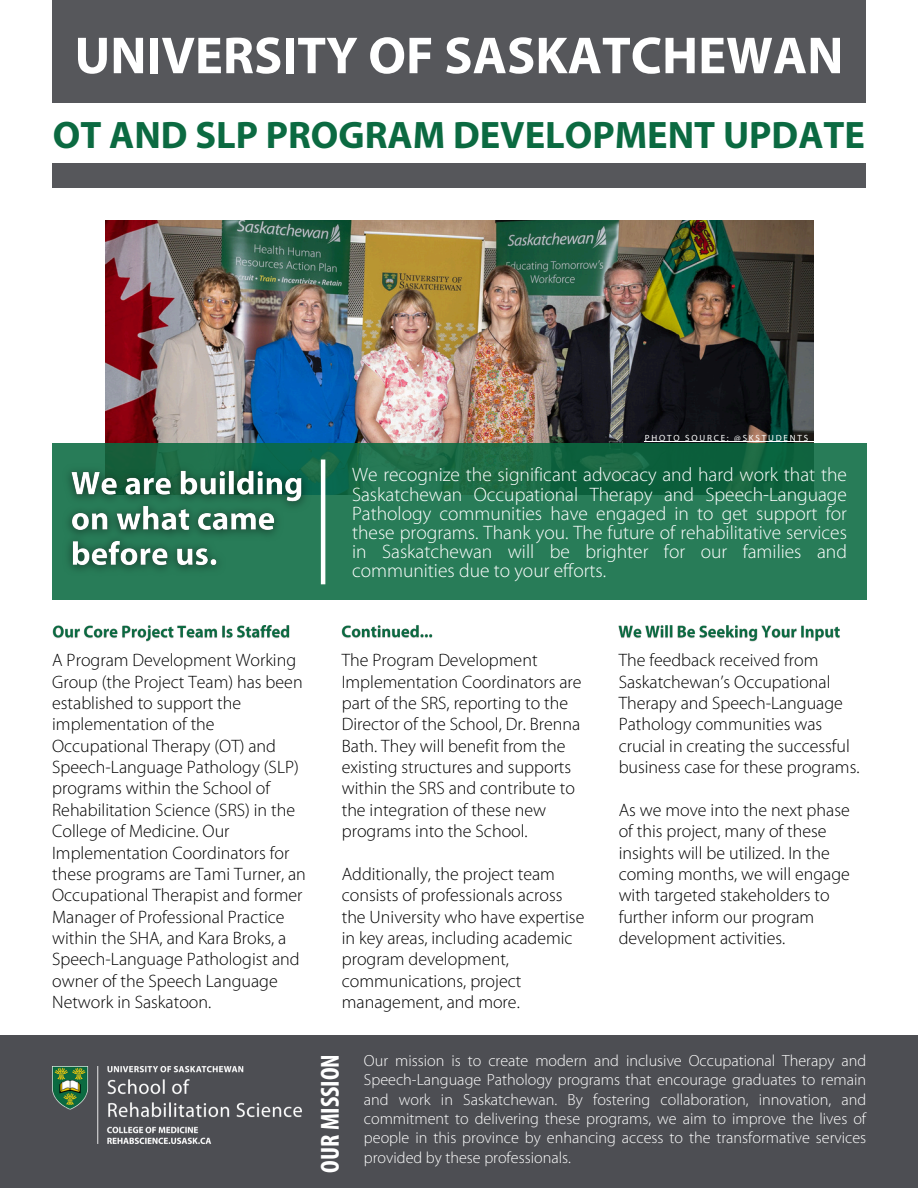
<style>
.page{position:relative;width:918px;height:1188px;background:#fff}
.page>*{position:absolute;margin:0;border:0;box-sizing:border-box;transform-origin:0 0}
.t1{font:700 52.5px "Myriad Pro";color:#fff}
.t2{font:700 38.4px "Myriad Pro";color:#0b6a41}
.t3{font:700 condensed 26.25px "Myriad Pro";color:#fff}
.t4{font:300 19.5px/19.2px "Myriad Pro";color:#fff;text-align:justify}
.t5{font:300 18px/21.3px "Myriad Pro";color:#000}
.t6{font:300 16.2px/19.4px "Myriad Pro";color:#fff;text-align:justify}
.t7{font:9px "Myriad Pro";letter-spacing:.2em;color:#fff}
</style>
<div class="page">
<img style="left:106px;top:220px;width:707px;height:223px">
<div style="left:52px;top:0;width:814px;height:187px;background:#56575b"></div>
<div style="left:0;top:104px;width:918px;height:59px;background:#fff"></div>
<div style="left:0;top:1036px;width:918px;height:152px;background:#4d4e53"></div>
<svg style="left:52px;top:443px;width:814px;height:157px;fill:#287c58"></svg>
<img style="left:52px;top:1066px;width:249px;height:78px">
<hr style="left:321px;top:459px;width:4px;height:125px;background:#fff">
<img style="left:57px;top:457px;width:260px;height:125px">
<hr style="left:645px;top:441px;width:165px;height:1px;background:#fff">
<img style="left:618px;top:625px;width:222px;height:17px">
<img style="left:52px;top:625px;width:238px;height:17px">
<img style="left:341px;top:625px;width:92px;height:13px">
<h5 class="t1" style="left:75px;top:34px;width:770px">UNIVERSITY OF SASKATCHEWAN</h5>
<p class="t2" style="left:53px;top:119px;width:814px">OT AND SLP PROGRAM DEVELOPMENT UPDATE</p>
<h5 class="t7" style="left:645px;top:434px;width:165px">PHOTO SOURCE: @SKSTUDENTS</h5>
<p class="t4" style="left:352px;top:467px;width:496px">We recognize the significant advocacy and hard work that the Saskatchewan Occupational Therapy and Speech-Language Pathology communities have engaged in to get support for these programs. Thank you. The future of rehabilitative services in Saskatchewan will be brighter for our families and communities due to your efforts.</p>
<p class="t5" style="left:52px;top:651px;width:255px">A Program Development Working<br>Group (the Project Team) has been established to support the implementation of the<br>Occupational Therapy (OT) and<br>Speech-Language Pathology (SLP) programs within the School of<br>Rehabilitation Science (SRS) in the<br>College of Medicine. Our<br>Implementation Coordinators for these programs are Tami Turner, an<br>Occupational Therapist and former<br>Manager of Professional Practice within the SHA, and Kara Broks, a<br>Speech-Language Pathologist and owner of the Speech Language<br>Network in Saskatoon.</p>
<h4 class="t5" style="left:342px;top:651px;width:241px">The Program Development<br>Implementation Coordinators are part of the SRS, reporting to the<br>Director of the School, Dr. Brenna<br>Bath. They will benefit from the existing structures and supports within the SRS and contribute to the integration of these new programs into the School.</h4>
<p class="t5" style="left:342px;top:865px;width:244px">Additionally, the project team consists of professionals across the University who have expertise in key areas, including academic program development, communications, project management, and more.</p>
<h5 class="t5" style="left:619px;top:651px;width:242px">The feedback received from<br>Saskatchewan’s Occupational<br>Therapy and Speech-Language<br>Pathology communities was crucial in creating the successful business case for these programs.</h5>
<h5 class="t5" style="left:619px;top:801px;width:233px">As we move into the next phase of this project, many of these insights will be utilized. In the coming months, we will engage with targeted stakeholders to further inform our program development activities.</h5>
<h5 class="t3" style="left:319px;top:1173px;width:120px;rotate:-90deg">OUR MISSION</h5>
<h5 class="t6" style="left:364px;top:1052px;width:504px">Our mission is to create modern and inclusive Occupational Therapy and Speech-Language Pathology programs that encourage graduates to remain and work in Saskatchewan. By fostering collaboration, innovation, and commitment to delivering these programs, we aim to improve the lives of people in this province by enhancing access to the transformative services provided by these professionals.</h5>
</div>
